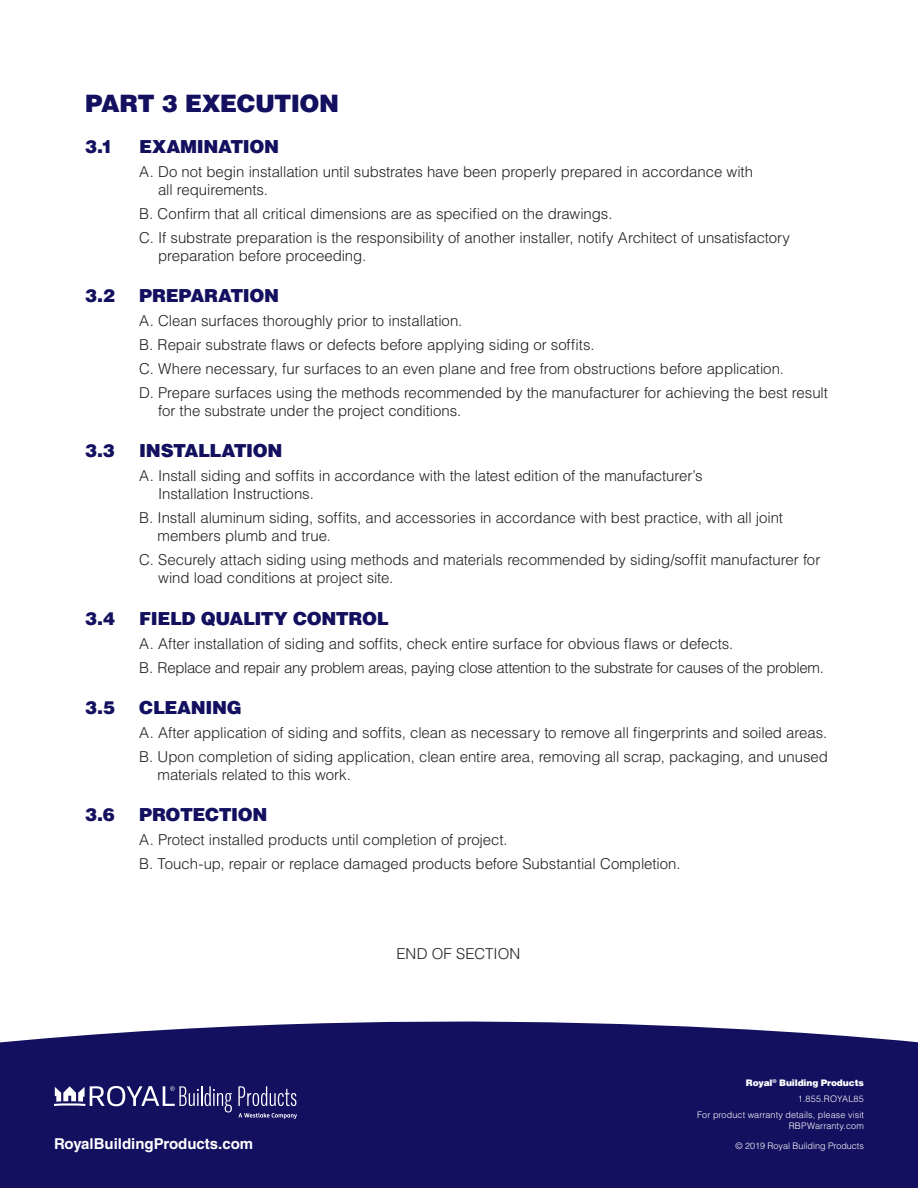
<style>
.page{position:relative;width:918px;height:1188px;background:#fff}
.page>*{position:absolute;margin:0;border:0;box-sizing:border-box;transform-origin:0 0}
.Paragraph_Style_2{font:900 24px "Helvetica LT Std";letter-spacing:-.02em;color:#12105f}
.Paragraph_Style_2-2{font:900 18px "Helvetica LT Std";letter-spacing:-.02em;color:#12105f}
.Paragraph_Style_2-3{font:300 15px/18px "Helvetica LT Std";letter-spacing:-.005em;color:#231f20}
.Paragraph_Style_2-4{font:300 15px "Helvetica LT Std";letter-spacing:-.025em;color:#231f20}
.t1{font:700 15px "Helvetica LT Std";color:#fff}
.t2{font:300 9px/11.4px "Helvetica LT Std";letter-spacing:.01em;color:#fff;text-align:right}
.t3{font:900 9px "Helvetica LT Std";letter-spacing:-.01em;color:#fff}
.t4{font:300 9px "Helvetica LT Std";letter-spacing:.03em;color:#fff}
</style>
<div class="page">
<div style="left:0;top:1021px;width:918px;height:167px;background:#12105f"></div>
<svg style="left:238px;top:1086px;width:58px;height:20px"></svg>
<svg style="left:54px;top:1086px;width:178px;height:26px"></svg>
<svg style="left:238px;top:1113px;width:59px;height:6px"></svg>
<p class="Paragraph_Style_2" style="left:85px;top:87px;width:255px">PART 3 EXECUTION</p>
<p class="Paragraph_Style_2-2" style="left:85px;top:135px;width:29px">3.1</p>
<p class="Paragraph_Style_2-2" style="left:139px;top:135px;width:141px">EXAMINATION</p>
<p class="Paragraph_Style_2-3" style="left:158px;top:163px;width:597px;text-indent:-19px">A. Do not begin installation until substrates have been properly prepared in accordance with all requirements.</p>
<p class="Paragraph_Style_2-3" style="left:139px;top:205px;width:475px">B. Confirm that all critical dimensions are as specified on the drawings.</p>
<p class="Paragraph_Style_2-3" style="left:158px;top:229px;width:633px;text-indent:-19px">C. If substrate preparation is the responsibility of another installer, notify Architect of unsatisfactory preparation before proceeding.</p>
<p class="Paragraph_Style_2-2" style="left:85px;top:284px;width:31px">3.2</p>
<p class="Paragraph_Style_2-2" style="left:139px;top:284px;width:141px">PREPARATION</p>
<p class="Paragraph_Style_2-3" style="left:139px;top:312px;width:325px">A. Clean surfaces thoroughly prior to installation.</p>
<p class="Paragraph_Style_2-3" style="left:139px;top:336px;width:457px">B. Repair substrate flaws or defects before applying siding or soffits.</p>
<p class="Paragraph_Style_2-3" style="left:139px;top:360px;width:646px">C. Where necessary, fur surfaces to an even plane and free from obstructions before application.</p>
<p class="Paragraph_Style_2-3" style="left:158px;top:384px;width:671px;text-indent:-19px">D. Prepare surfaces using the methods recommended by the manufacturer for achieving the best result for the substrate under the project conditions.</p>
<p class="Paragraph_Style_2-2" style="left:85px;top:439px;width:31px">3.3</p>
<p class="Paragraph_Style_2-2" style="left:139px;top:439px;width:145px">INSTALLATION</p>
<p class="Paragraph_Style_2-3" style="left:158px;top:467px;width:546px;text-indent:-19px">A. Install siding and soffits in accordance with the latest edition of the manufacturer’s<br>Installation Instructions.</p>
<p class="Paragraph_Style_2-3" style="left:158px;top:509px;width:627px;text-indent:-18px">B. Install aluminum siding, soffits, and accessories in accordance with best practice, with all joint members plumb and true.</p>
<p class="Paragraph_Style_2-3" style="left:158px;top:551px;width:664px;text-indent:-19px">C. Securely attach siding using methods and materials recommended by siding/soffit manufacturer for wind load conditions at project site.</p>
<p class="Paragraph_Style_2-2" style="left:85px;top:606px;width:31px">3.4</p>
<p class="Paragraph_Style_2-2" style="left:139px;top:606px;width:251px">FIELD QUALITY CONTROL</p>
<p class="Paragraph_Style_2-3" style="left:139px;top:634px;width:596px">A. After installation of siding and soffits, check entire surface for obvious flaws or defects.</p>
<p class="Paragraph_Style_2-4" style="left:139px;top:658px;width:686px">B. Replace and repair any problem areas, paying close attention to the substrate for causes of the problem.</p>
<p class="Paragraph_Style_2-2" style="left:85px;top:696px;width:31px">3.5</p>
<p class="Paragraph_Style_2-2" style="left:139px;top:696px;width:104px">CLEANING</p>
<p class="Paragraph_Style_2-3" style="left:139px;top:724px;width:690px">A. After application of siding and soffits, clean as necessary to remove all fingerprints and soiled areas.</p>
<p class="Paragraph_Style_2-3" style="left:158px;top:748px;width:672px;text-indent:-18px">B. Upon completion of siding application, clean entire area, removing all scrap, packaging, and unused materials related to this work.</p>
<p class="Paragraph_Style_2-2" style="left:85px;top:803px;width:31px">3.6</p>
<p class="Paragraph_Style_2-2" style="left:139px;top:803px;width:130px">PROTECTION</p>
<p class="Paragraph_Style_2-3" style="left:139px;top:831px;width:370px">A. Protect installed products until completion of project.</p>
<p class="Paragraph_Style_2-3" style="left:139px;top:855px;width:543px">B. Touch-up, repair or replace damaged products before Substantial Completion.</p>
<p class="Paragraph_Style_2-3" style="left:396px;top:945px;width:126px">END OF SECTION</p>
<p class="t3" style="left:746px;top:1077px;width:120px">Royal<sup>®</sup> Building Products</p>
<p class="t4" style="left:798px;top:1093px;width:68px">1.855.ROYAL85</p>
<p class="t2" style="left:697px;top:1109px;width:168px">For product warranty details, please visit<br>RBPWarranty.com</p>
<p class="t1" style="left:54px;top:1135px;width:201px">RoyalBuildingProducts.com</p>
<p class="t2" style="left:735px;top:1140px;width:130px">© 2019 Royal Building Products</p>
</div>
